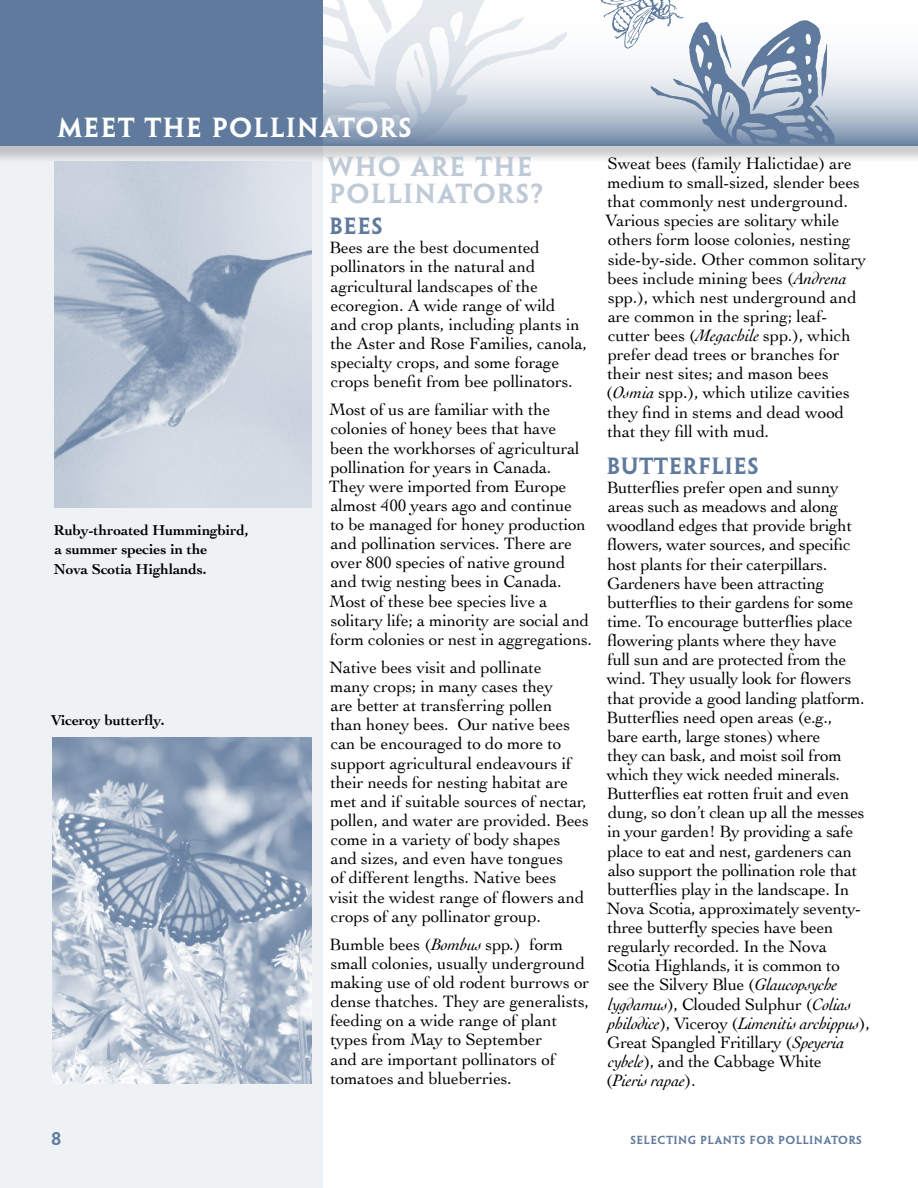
<style>
.page{position:relative;width:918px;height:1188px;background:#fff}
.page>*{position:absolute;margin:0;border:0;box-sizing:border-box;transform-origin:0 0}
.t1{font:24.75px/27px "Penumbra MM 585 1000";letter-spacing:.05em;color:#bfcad7}
.t2{font:24.75px "Penumbra MM 585 1000";letter-spacing:.05em;color:#fff}
.t3{font:21px "Penumbra MM 585 1000";letter-spacing:.02em;color:#5f7a9c}
.t4{font:17.25px/19.2px "Cochin";letter-spacing:-.005em;color:#000}
.t5{font:16.5px "Penumbra MM 585 1000";color:#5f7a9c}
.t6{font:700 15px/19.5px "Cochin";letter-spacing:-.005em;color:#000}
.t7{font:10.5px "Penumbra MM 585 1000";letter-spacing:.04em;color:#5f7a9c}
.s1{font-style:italic}
</style>
<div class="page">
<div style="left:0;top:144px;width:323px;height:1044px;background:#eff2f5"></div>
<div style="left:0;top:0;width:918px;height:164px;background:#000;opacity:.2"></div>
<svg style="left:0;top:0;width:918px;height:146px"></svg>
<svg style="left:323px;top:0;width:244px;height:142px"></svg>
<svg style="left:601px;top:0;width:234px;height:143px"></svg>
<div style="left:0;top:0;width:323px;height:145px;background:#5f7a9c"></div>
<img style="left:54px;top:162px;width:258px;height:346px">
<img style="left:52px;top:737px;width:260px;height:346px">
<h1 class="t2" style="left:58px;top:113px;width:356px">MEET THE POLLINATORS</h1>
<p class="t6" style="left:54px;top:519px;width:196px">Ruby-throated Hummingbird, a summer species in the<br>Nova Scotia Highlands.</p>
<p class="t6" style="left:51px;top:710px;width:115px">Viceroy butterfly.</p>
<h1 class="t1" style="left:328px;top:154px;width:218px">WHO ARE THE<br>POLLINATORS?</h1>
<p class="t3" style="left:329px;top:214px;width:55px">BEES</p>
<p class="t4" style="left:329px;top:237px;width:259px">Bees are the best documented pollinators in the natural and agricultural landscapes of the ecoregion. A wide range of wild<br>and crop plants, including plants in the Aster and Rose Families, canola, specialty crops, and some forage crops benefit from bee pollinators.</p>
<p class="t4" style="left:329px;top:399px;width:265px">Most of us are familiar with the colonies of honey bees that have been the workhorses of agricultural pollination for years in Canada.<br>They were imported from Europe almost 400 years ago and continue<br>to be managed for honey production and pollination services. There are over 800 species of native ground and twig nesting bees in Canada.<br>Most of these bee species live a solitary life; a minority are social and form colonies or nest in aggregations.</p>
<p class="t4" style="left:329px;top:657px;width:261px">Native bees visit and pollinate<br>many crops; in many cases they<br>are better at transferring pollen<br>than honey bees. Our native bees can be encouraged to do more to support agricultural endeavours if their needs for nesting habitat are met and if suitable sources of nectar, pollen, and water are provided. Bees come in a variety of body shapes and sizes, and even have tongues<br>of different lengths. Native bees<br>visit the widest range of flowers and crops of any pollinator group.</p>
<p class="t4" style="left:329px;top:934px;width:261px">Bumble bees (<span class="s1">Bombus</span> spp<span class="s1">.</span>) form small colonies, usually underground making use of old rodent burrows or dense thatches. They are generalists, feeding on a wide range of plant types from May to September<br>and are important pollinators of tomatoes and blueberries.</p>
<p class="t4" style="left:605px;top:153px;width:262px">Sweat bees (family Halictidae) are medium to small-sized, slender bees that commonly nest underground.<br>Various species are solitary while others form loose colonies, nesting side-by-side. Other common solitary bees include mining bees (<span class="s1">Andrena </span>spp.), which nest underground and are common in the spring; leaf&shy;cutter bees (<span class="s1">Megachile</span> spp.), which prefer dead trees or branches for their nest sites; and mason bees (<span class="s1">Osmia</span> spp.), which utilize cavities they find in stems and dead wood that they fill with mud.</p>
<p class="t3" style="left:606px;top:454px;width:154px">BUTTERFLIES</p>
<p class="t4" style="left:606px;top:477px;width:265px">Butterflies prefer open and sunny areas such as meadows and along woodland edges that provide bright flowers, water sources, and specific host plants for their caterpillars.<br>Gardeners have been attracting butterflies to their gardens for some time. To encourage butterflies place flowering plants where they have<br>full sun and are protected from the wind. They usually look for flowers that provide a good landing platform.<br>Butterflies need open areas (e.g.,<br>bare earth, large stones) where<br>they can bask, and moist soil from which they wick needed minerals.<br>Butterflies eat rotten fruit and even dung, so don’t clean up all the messes in your garden! By providing a safe place to eat and nest, gardeners can also support the pollination role that butterflies play in the landscape. In Nova Scotia, approximately seventy&shy;three butterfly species have been regularly recorded. In the Nova Scotia Highlands, it is common to<br>see the Silvery Blue (<span class="s1">Glaucopsyche lygdamus</span>), Clouded Sulphur (<span class="s1">Colias philodice</span>), Viceroy (<span class="s1">Limenitis archippus</span>), Great Spangled Fritillary (<span class="s1">Speyeria cybele</span>), and the Cabbage White<br>(<span class="s1">Pieris rapae</span>).</p>
<p class="t5" style="left:51px;top:1129px;width:12px">8</p>
<p class="t7" style="left:630px;top:1134px;width:233px">SELECTING PLANTS FOR POLLINATORS</p>
</div>
